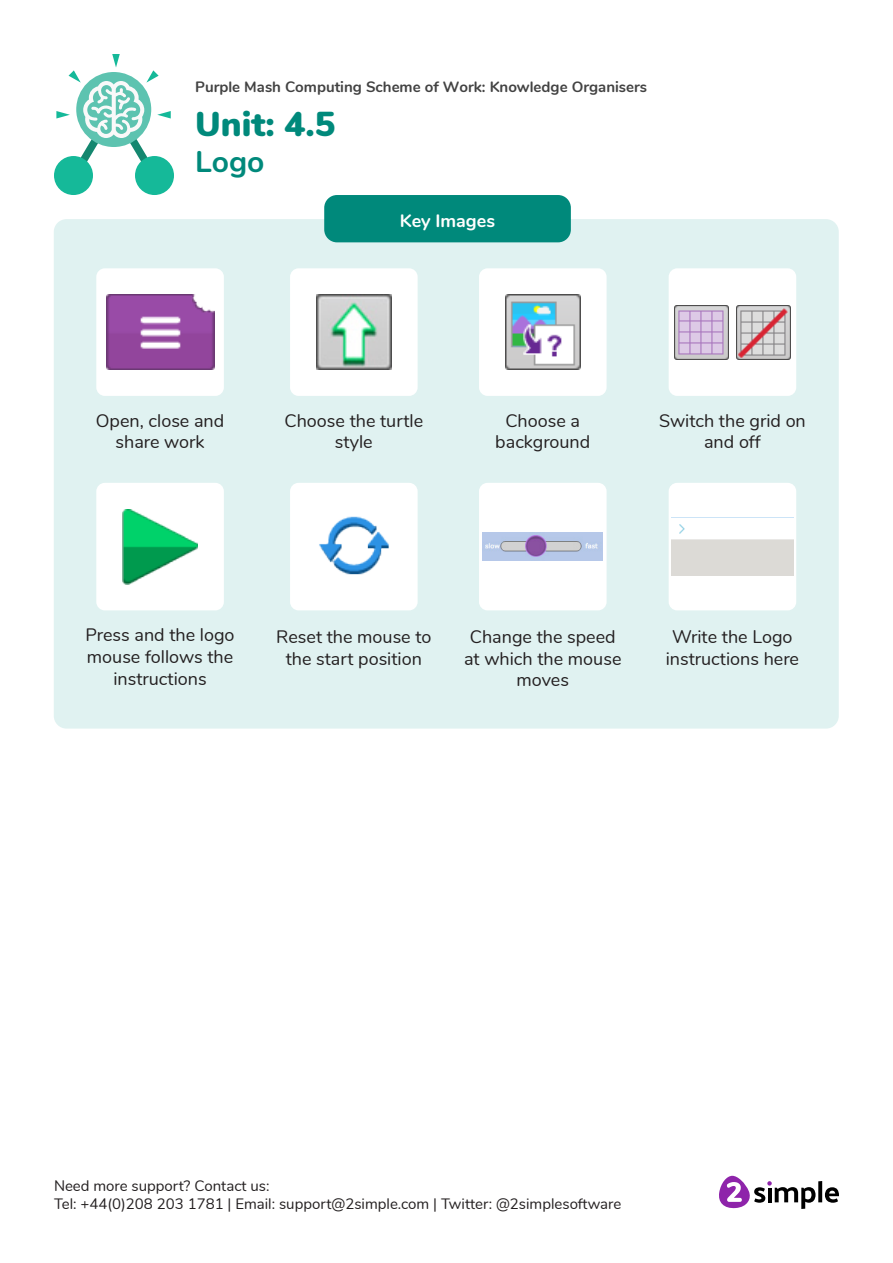
<style>
.page{position:relative;width:893px;height:1263px;background:#fff}
.page>*{position:absolute;margin:0;border:0;box-sizing:border-box;transform-origin:0 0}
.t1{font:900 34.5px "Nunito";color:#00897b}
.t2{font:700 30px "Nunito";color:#00897b}
.t3{font:18px/21.6px "Nunito";color:#231f20;text-align:center}
.t4{font:700 18px "Nunito";color:#fff}
.t5{font:15px/18px "Nunito";color:#231f20}
.t6{font:700 15px "Nunito";color:#424242}
</style>
<div class="page">
<svg style="left:818px;top:1181px;width:4px;height:21px"></svg>
<svg style="left:825px;top:1187px;width:14px;height:16px"></svg>
<svg style="left:719px;top:1176px;width:96px;height:33px"></svg>
<div style="left:54px;top:219px;width:785px;height:510px;background:#e0f2f1;border-radius:13px"></div>
<div style="left:324px;top:195px;width:247px;height:47px;background:#00897b;border-radius:13px"></div>
<div style="left:96px;top:268px;width:128px;height:128px;background:#fff;border-radius:9px"></div>
<div style="left:290px;top:268px;width:128px;height:128px;background:#fff;border-radius:9px"></div>
<div style="left:479px;top:268px;width:128px;height:128px;background:#fff;border-radius:9px"></div>
<div style="left:669px;top:268px;width:127px;height:128px;background:#fff;border-radius:9px"></div>
<img style="left:106px;top:295px;width:108px;height:75px">
<div style="left:96px;top:483px;width:128px;height:127px;background:#fff;border-radius:9px"></div>
<div style="left:290px;top:483px;width:128px;height:127px;background:#fff;border-radius:9px"></div>
<div style="left:479px;top:483px;width:128px;height:127px;background:#fff;border-radius:9px"></div>
<svg style="left:669px;top:483px;width:127px;height:127px;background:#f4f4f3"></svg>
<div style="left:54px;top:156px;width:39px;height:39px;background:#15b999;border-radius:50%"></div>
<div style="left:135px;top:156px;width:39px;height:39px;background:#15b999;border-radius:50%"></div>
<svg style="left:56px;top:54px;width:115px;height:133px"></svg>
<img style="left:316px;top:295px;width:75px;height:75px">
<img style="left:505px;top:295px;width:75px;height:75px">
<img style="left:736px;top:305px;width:54px;height:54px">
<img style="left:675px;top:305px;width:54px;height:54px">
<img style="left:123px;top:509px;width:75px;height:75px">
<img style="left:319px;top:516px;width:70px;height:59px">
<img style="left:483px;top:532px;width:120px;height:29px">
<p class="t6" style="left:195px;top:76px;width:454px">Purple Mash Computing Scheme of Work: Knowledge Organisers</p>
<p class="t1" style="left:195px;top:98px;width:142px">Unit: 4.5</p>
<p class="t2" style="left:195px;top:139px;width:71px">Logo</p>
<p class="t4" style="left:400px;top:208px;width:97px">Key Images</p>
<p class="t3" style="left:96px;top:409px;width:130px">Open, close and share work</p>
<p class="t3" style="left:284px;top:409px;width:140px">Choose the turtle style</p>
<p class="t3" style="left:495px;top:409px;width:96px">Choose a background</p>
<p class="t3" style="left:659px;top:409px;width:148px">Switch the grid on and off</p>
<p class="t3" style="left:86px;top:623px;width:151px">Press and the logo mouse follows the instructions</p>
<p class="t3" style="left:276px;top:625px;width:157px">Reset the mouse to the start position</p>
<p class="t3" style="left:464px;top:625px;width:159px">Change the speed at which the mouse moves</p>
<p class="t3" style="left:666px;top:625px;width:135px">Write the Logo instructions here</p>
<p class="t5" style="left:54px;top:1176px;width:569px">Need more support? Contact us:<br>Tel: +44(0)208 203 1781 | Email: support@2simple.com | Twitter: @2simplesoftware</p>
</div>
